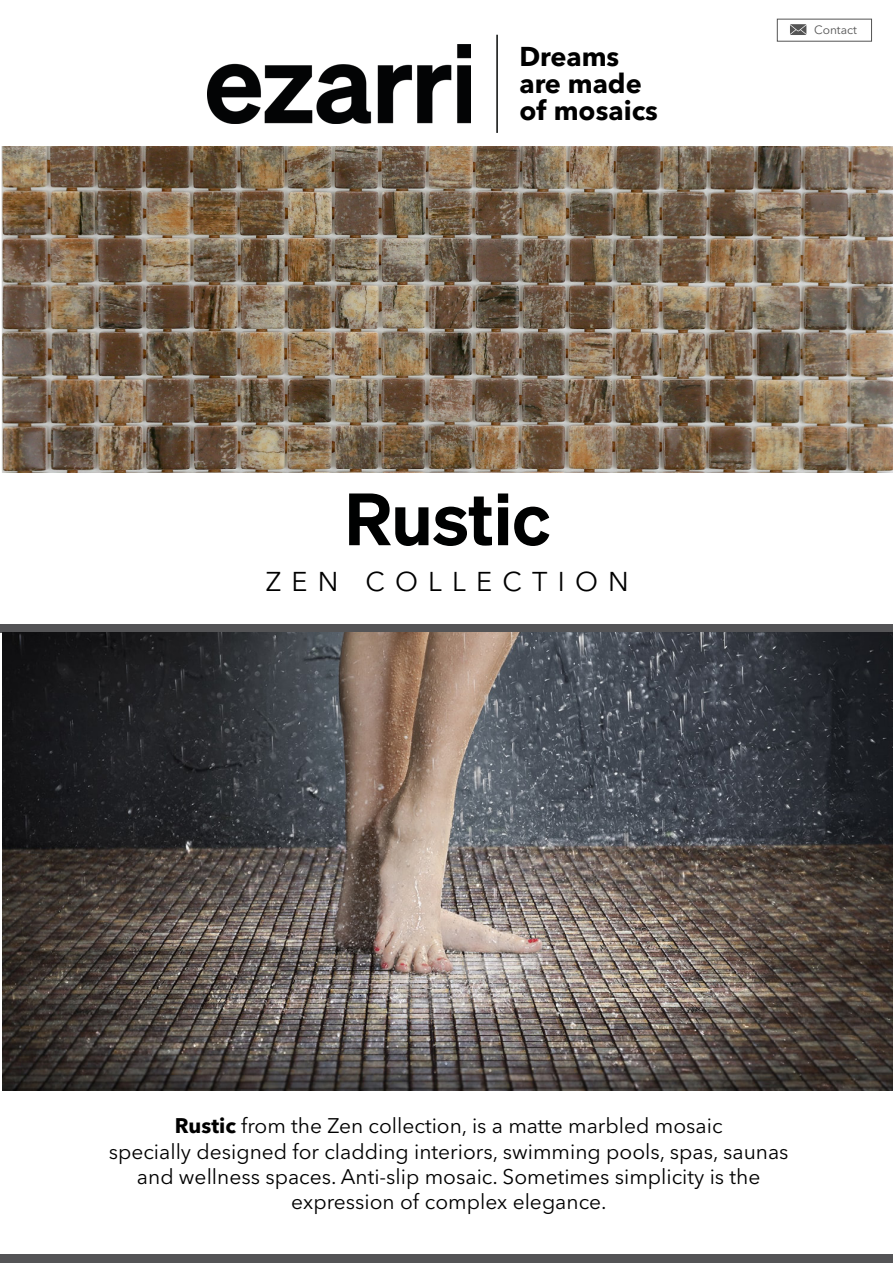
<style>
.page{position:relative;width:893px;height:1263px;background:#fff}
.page>*{position:absolute;margin:0;border:0;box-sizing:border-box;transform-origin:0 0}
.t1{font:600 72px "Test Sohne";color:#000101}
.t2{font:700 27px/27px "Avenir Next LT Pro";color:#000}
.t3{font:27px "Avenir Next LT Pro";letter-spacing:.38em;color:#000}
.t4{font:21px/25.2px "Avenir Next LT Pro";color:#000;text-align:center}
.t5{font:12px "Avenir Next LT Pro";color:#545454}
.s1{font-weight:700}
</style>
<div class="page">
<svg style="left:790px;top:24px;width:16px;height:11px"></svg>
<img style="left:208px;top:44px;width:262px;height:79px">
<hr style="left:496px;top:35px;width:2px;height:98px;background:#070908">
<div style="left:0;top:624px;width:893px;height:9px;background:#545456"></div>
<img style="left:2px;top:633px;width:891px;height:457px">
<div style="left:0;top:1254px;width:893px;height:9px;background:#545456"></div>
<img style="left:1px;top:147px;width:892px;height:325px">
<p class="t2" style="left:519px;top:44px;width:140px">Dreams are made of mosaics</p>
<h1 class="t1" style="left:345px;top:478px;width:207px">Rustic</h1>
<p class="t3" style="left:266px;top:570px;width:365px">ZEN COLLECTION</p>
<p class="t5" style="left:814px;top:25px;width:44px">Contact</p>
<p class="t4" style="left:109px;top:1115px;width:681px"><span class="s1">Rustic</span> from the Zen collection, is a matte marbled mosaic<br>specially designed for cladding interiors, swimming pools, spas, saunas and wellness spaces. Anti-slip mosaic. Sometimes simplicity is the expression of complex elegance.</p>
</div>
